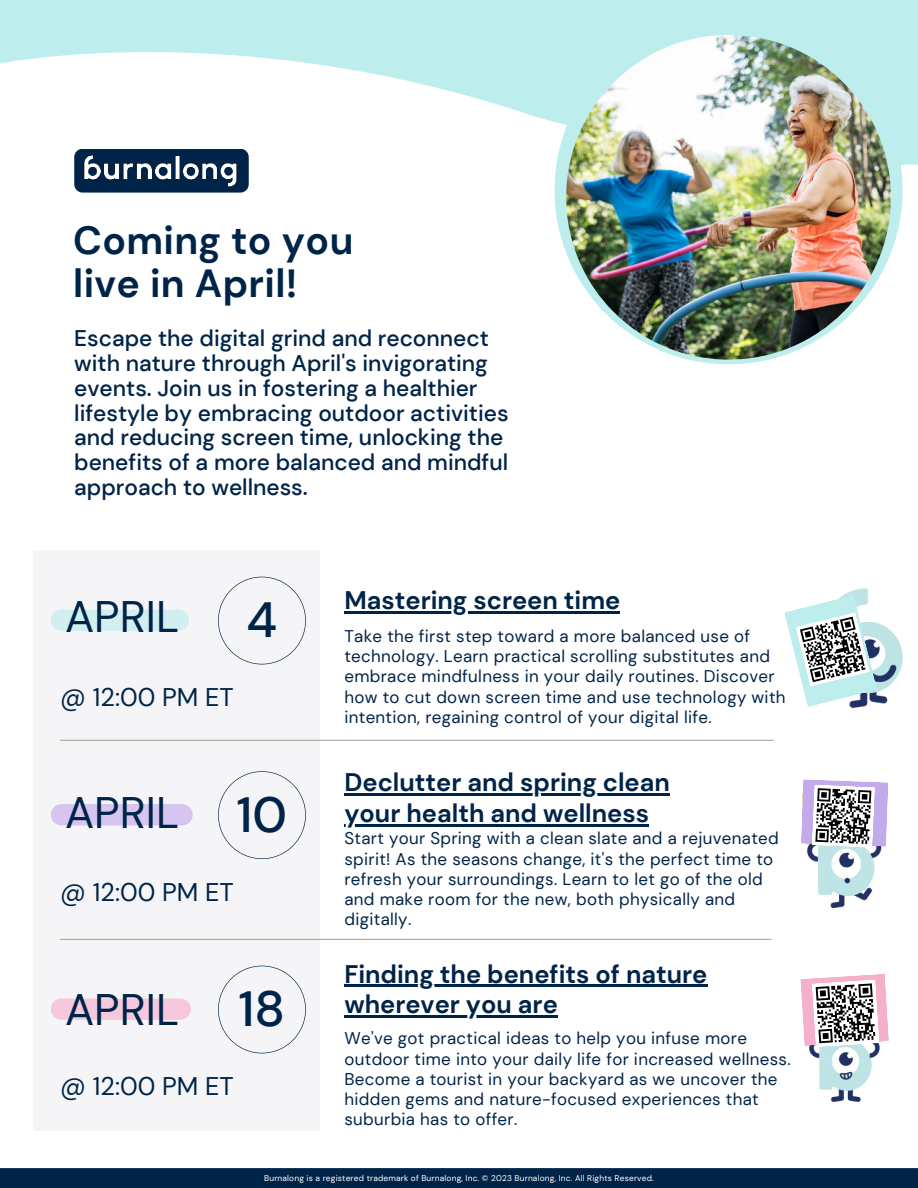
<style>
.page{position:relative;width:918px;height:1188px;background:#fff}
.page>*{position:absolute;margin:0;border:0;box-sizing:border-box;transform-origin:0 0}
.t1{font:500 49.35px "DM Sans";color:#002448}
.t2{font:43.95px "DM Sans";color:#002448}
.t3{font:700 39.15px/42.8px "DM Sans";letter-spacing:.01em;color:#002448}
.t4{font:25.5px "DM Sans";color:#002448}
.t5{font:700 25.35px/30.5px "DM Sans";color:#002448}
.t6{font:500 22.65px/24.8px "DM Sans";color:#002448}
.t7{font:16.95px/20.2px "DM Sans";letter-spacing:.02em;color:#002448}
.t8{font:8.4px "DM Sans";letter-spacing:.025em;color:#fff}
</style>
<div class="page">
<div style="left:33px;top:550px;width:287px;height:581px;background:#f5f5f7"></div>
<svg style="left:218px;top:577px;width:88px;height:87px"></svg>
<svg style="left:218px;top:771px;width:88px;height:88px"></svg>
<svg style="left:218px;top:966px;width:88px;height:87px"></svg>
<hr style="left:60px;top:740px;width:713px;height:1px;background:#a6a6a6">
<hr style="left:60px;top:939px;width:711px;height:1px;background:#a6a6a6">
<div style="left:61px;top:610px;width:117px;height:21px;background:#d1eff0"></div>
<div style="left:61px;top:804px;width:121px;height:21px;background:#d5c5ef"></div>
<div style="left:61px;top:998px;width:119px;height:22px;background:#f5c8db"></div>
<hr style="left:344px;top:612px;width:276px;height:2px;background:#002448">
<hr style="left:344px;top:794px;width:326px;height:2px;background:#002448">
<hr style="left:344px;top:824px;width:305px;height:2px;background:#002448">
<hr style="left:344px;top:985px;width:363px;height:2px;background:#002448">
<hr style="left:344px;top:1015px;width:214px;height:2px;background:#002448">
<svg style="left:0;top:0;width:918px;height:218px"></svg>
<div style="left:74px;top:149px;width:175px;height:44px;background:#002448;border-radius:8px"></div>
<img style="left:84px;top:155px;width:153px;height:32px">
<div style="left:555px;top:16px;width:348px;height:348px;background:#beeded;border-radius:50%"></div>
<img style="left:566px;top:35px;width:325px;height:325px;border-radius:50%">
<div style="left:0;top:1168px;width:918px;height:20px;background:#002448"></div>
<img style="left:844px;top:589px;width:59px;height:119px">
<img style="left:806px;top:848px;width:76px;height:59px">
<img style="left:809px;top:1047px;width:71px;height:55px">
<svg style="left:784px;top:595px;width:93px;height:112px"></svg>
<svg style="left:801px;top:779px;width:87px;height:69px"></svg>
<svg style="left:800px;top:974px;width:89px;height:73px"></svg>
<h3 class="t3" style="left:73px;top:219px;width:282px">Coming to you live in April!</h3>
<p class="t6" style="left:74px;top:326px;width:436px">Escape the digital grind and reconnect with nature through April's invigorating events. Join us in fostering a healthier lifestyle by embracing outdoor activities and reducing screen time, unlocking the benefits of a more balanced and mindful approach to wellness.</p>
<h2 class="t2" style="left:65px;top:590px;width:116px">APRIL</h2>
<h1 class="t1" style="left:247px;top:589px;width:32px">4</h1>
<h3 class="t4" style="left:60px;top:681px;width:175px">@ 12:00 PM ET</h3>
<h2 class="t2" style="left:65px;top:786px;width:116px">APRIL</h2>
<h1 class="t1" style="left:237px;top:784px;width:52px">10</h1>
<h3 class="t4" style="left:60px;top:876px;width:175px">@ 12:00 PM ET</h3>
<h2 class="t2" style="left:65px;top:983px;width:116px">APRIL</h2>
<h1 class="t1" style="left:239px;top:978px;width:48px">18</h1>
<h3 class="t4" style="left:60px;top:1070px;width:175px">@ 12:00 PM ET</h3>
<h3 class="t5" style="left:344px;top:585px;width:277px">Mastering screen time</h3>
<p class="t7" style="left:344px;top:626px;width:443px">Take the first step toward a more balanced use of technology. Learn practical scrolling substitutes and embrace mindfulness in your daily routines. Discover how to cut down screen time and use technology with intention, regaining control of your digital life.</p>
<h3 class="t5" style="left:344px;top:767px;width:327px">Declutter and spring clean your health and wellness</h3>
<p class="t7" style="left:344px;top:828px;width:436px">Start your Spring with a clean slate and a rejuvenated spirit! As the seasons change, it's the perfect time to refresh your surroundings. Learn to let go of the old and make room for the new, both physically and digitally.</p>
<h3 class="t5" style="left:344px;top:958px;width:365px">Finding the benefits of nature wherever you are</h3>
<p class="t7" style="left:344px;top:1028px;width:448px">We've got practical ideas to help you infuse more outdoor time into your daily life for increased wellness.<br>Become a tourist in your backyard as we uncover the hidden gems and nature-focused experiences that suburbia has to offer.</p>
<p class="t8" style="left:264px;top:1173px;width:391px">Burnalong is a registered trademark of Burnalong, Inc. © 2023 Burnalong, Inc. All Rights Reserved.</p>
</div>
